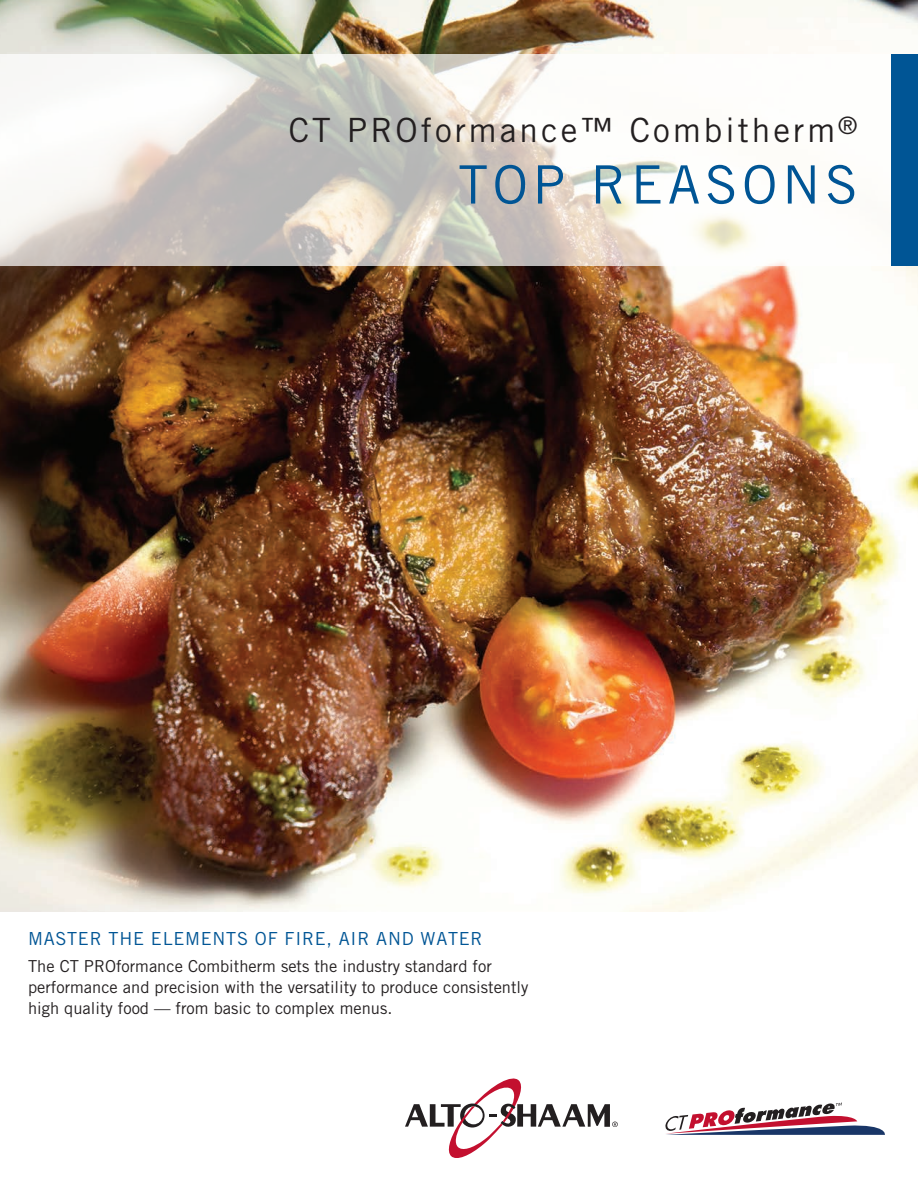
<style>
.page{position:relative;width:918px;height:1188px;background:#fff}
.page>*{position:absolute;margin:0;border:0;box-sizing:border-box;transform-origin:0 0}
.t1{font:52.95px "Trade Gothic";letter-spacing:.09em;color:#005595}
.t2{font:33.45px "Trade Gothic";letter-spacing:.09em;color:#231f20}
.t3{font:18px "Trade Gothic";letter-spacing:.04em;color:#005595}
.t4{font:16.5px/21px "Trade Gothic";color:#231f20}
</style>
<div class="page">
<img style="left:0;top:0;width:918px;height:912px">
<svg style="left:0;top:54px;width:891px;height:212px"></svg>
<div style="left:891px;top:54px;width:27px;height:212px;background:#005595"></div>
<svg style="left:665px;top:1103px;width:220px;height:32px"></svg>
<svg style="left:405px;top:1079px;width:213px;height:79px"></svg>
<h2 class="t2" style="left:289px;top:110px;width:570px">CT PROformance™ Combitherm<sup>®</sup></h2>
<h1 class="t1" style="left:458px;top:153px;width:401px">Top Reaso ns</h1>
<p class="t3" style="left:28px;top:928px;width:450px">Master the elem ents of fir e, air and water</p>
<p class="t4" style="left:28px;top:955px;width:502px">The CT PROformance Combitherm sets the industry standard for performance and precision with the versatility to produce consistently high quality food — from basic to complex menus.</p>
</div>
